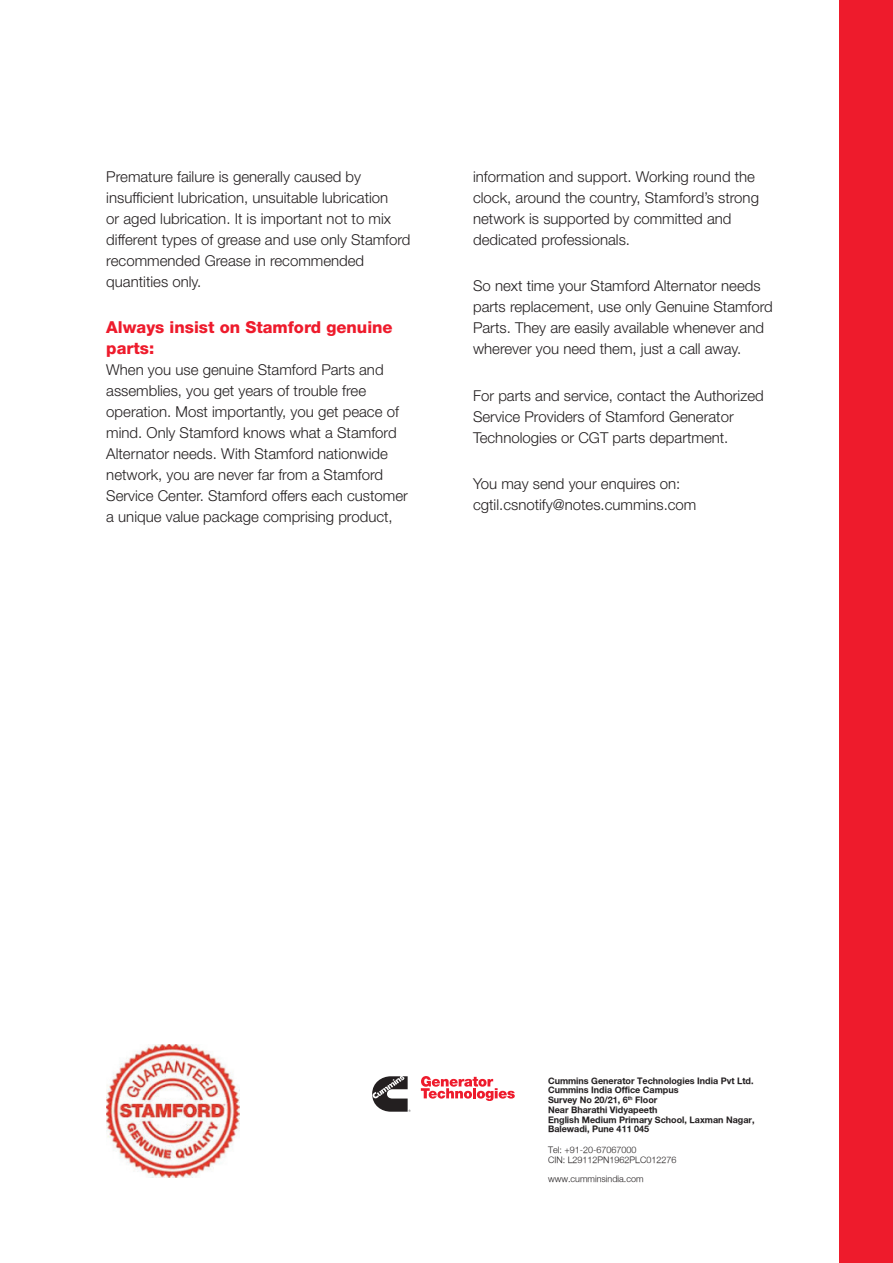
<style>
.page{position:relative;width:893px;height:1263px;background:#fff}
.page>*{position:absolute;margin:0;border:0;box-sizing:border-box;transform-origin:0 0}
.t1{font:800 16.5px/21px "Helvetica Neue LT";color:#ee1b2c}
.t2{font:300 15px/21px "Helvetica Neue LT";color:#231f20}
.t3{font:700 9px/9.8px "Helvetica Neue";color:#231f20}
.t4{font:300 9px/9.8px "Helvetica Neue";color:#231f20}
</style>
<div class="page">
<div style="left:840px;top:0;width:53px;height:1263px;background:#ee1b2c"></div>
<img style="left:106px;top:1044px;width:134px;height:134px">
<svg style="left:421px;top:1076px;width:94px;height:25px"></svg>
<svg style="left:372px;top:1076px;width:39px;height:36px"></svg>
<p class="t2" style="left:106px;top:166px;width:306px">Premature failure is generally caused by insufficient lubrication, unsuitable lubrication<br>or aged lubrication. It is important not to mix different types of grease and use only Stamford recommended Grease in recommended quantities only.</p>
<p class="t1" style="left:106px;top:317px;width:288px">Always insist on Stamford genuine parts:</p>
<p class="t2" style="left:106px;top:359px;width:303px">When you use genuine Stamford Parts and assemblies, you get years of trouble free operation. Most importantly, you get peace of mind. Only Stamford knows what a Stamford Alternator needs. With Stamford nationwide network, you are never far from a Stamford Service Center. Stamford offers each customer a unique value package comprising product,</p>
<p class="t2" style="left:473px;top:166px;width:287px">information and support. Working round the clock, around the country, Stamford’s strong network is supported by committed and dedicated professionals.</p>
<p class="t2" style="left:473px;top:275px;width:301px">So next time your Stamford Alternator needs parts replacement, use only Genuine Stamford Parts. They are easily available whenever and wherever you need them, just a call away.</p>
<p class="t2" style="left:473px;top:385px;width:292px">For parts and service, contact the Authorized<br>Service Providers of Stamford Generator<br>Technologies or CGT parts department.</p>
<p class="t2" style="left:473px;top:473px;width:225px">You may send your enquires on: cgtil.csnotify@notes.cummins.com</p>
<p class="t3" style="left:548px;top:1075px;width:208px">Cummins Generator Technologies India Pvt Ltd.<br>Cummins India Office Campus<br>Survey No 20/21, 6<sup>th</sup> Floor<br>Near Bharathi Vidyapeeth<br>English Medium Primary School, Laxman Nagar,<br>Balewadi, Pune 411 045</p>
<p class="t4" style="left:548px;top:1144px;width:130px">Tel: +91-20-67067000<br>CIN: L29112PN1962PLC012276</p>
<p class="t4" style="left:548px;top:1174px;width:97px">www.cumminsindia.com</p>
</div>
